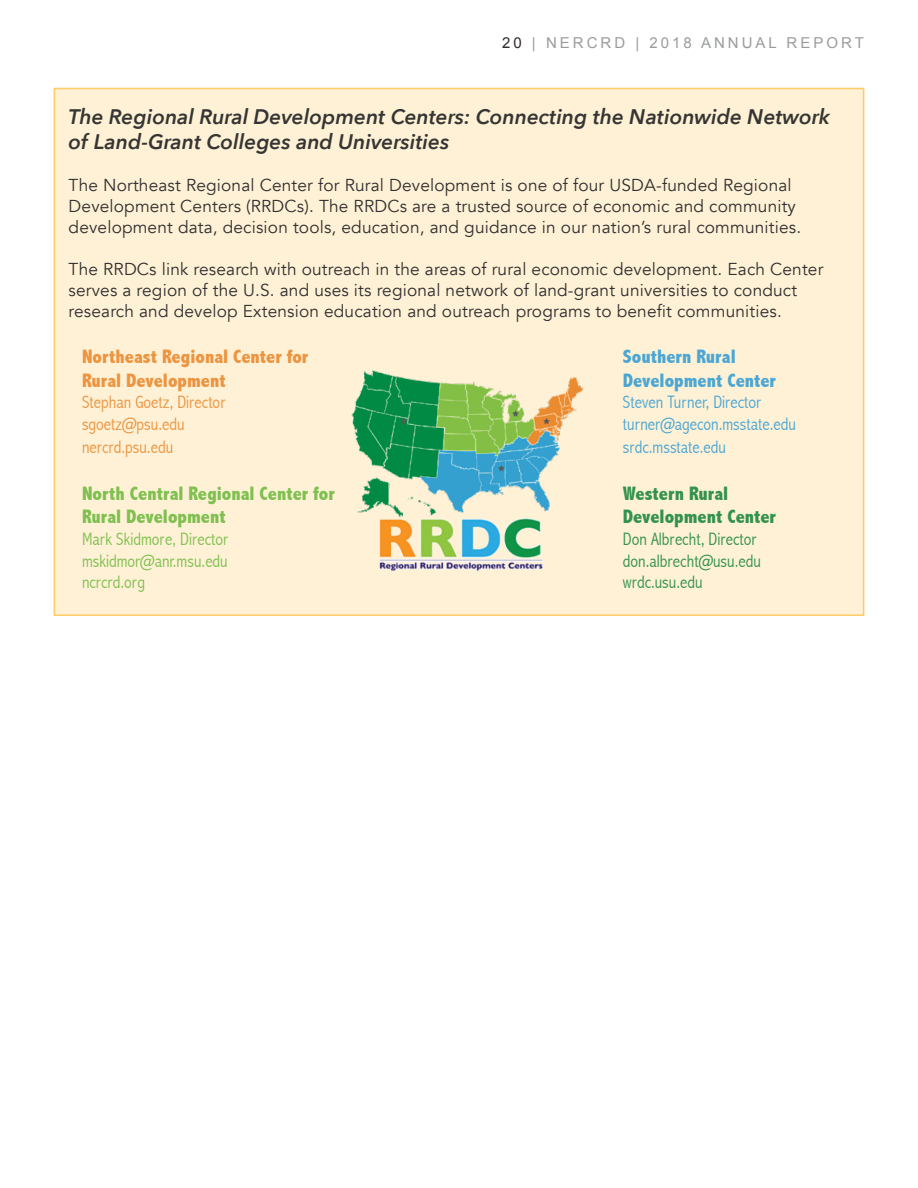
<style>
.page{position:relative;width:918px;height:1188px;background:#fff}
.page>*{position:absolute;margin:0;border:0;box-sizing:border-box;transform-origin:0 0}
.Smaller_headlines_or{font:italic 600 21px/25.2px "Avenir Next";color:#353534}
.research_themes{font:800 condensed 19.5px/23.4px "Abadi";color:#7fc051}
.research_themes-2{font:800 condensed 19.5px/23.4px "Abadi";color:#ec9440}
.research_themes-3{font:800 condensed 19.5px/23.4px "Abadi";color:#4ca6d3}
.research_themes-4{font:800 condensed 19.5px/23.4px "Abadi";color:#33924e}
.research_themes-5{font:300 condensed 18px "Abadi";color:#4ca6d3}
.research_themes-6{font:300 condensed 18px "Abadi";color:#33924e}
.research_themes-7{font:300 condensed 18px "Abadi";color:#7fc051}
.research_themes-8{font:300 condensed 18px "Abadi";color:#ec9440}
.t1{font:17.25px/21px "Avenir";letter-spacing:.01em;color:#312f30}
.t2{font:15px "Arial";letter-spacing:.2em;color:#9a9c9e}
.s1{color:#322c2e}
</style>
<div class="page">
<div style="left:54px;top:88px;width:810px;height:527px;background:#fef1d5"></div>
<img style="left:351px;top:370px;width:233px;height:132px">
<img style="left:357px;top:502px;width:193px;height:69px">
<p class="t2" style="left:502px;top:33px;width:363px"><span class="s1">20</span> | NERCRD | 2018 ANNUAL REPORT</p>
<p class="Smaller_headlines_or" style="left:69px;top:103px;width:763px">The Regional Rural Development Centers: Connecting the Nationwide Network of Land-Grant Colleges and Universities</p>
<p class="t1" style="left:69px;top:175px;width:734px">The Northeast Regional Center for Rural Development is one of four USDA-funded Regional<br>Development Centers (RRDCs). The RRDCs are a trusted source of economic and community development data, decision tools, education, and guidance in our nation’s rural communities.</p>
<p class="t1" style="left:69px;top:259px;width:756px">The RRDCs link research with outreach in the areas of rural economic development. Each Center serves a region of the U.S. and uses its regional network of land-grant universities to conduct research and develop Extension education and outreach programs to benefit communities.</p>
<p class="research_themes-2" style="left:82px;top:345px;width:228px">Northeast Regional Center for<br>Rural Development</p>
<p class="research_themes-8" style="left:82px;top:392px;width:145px">Stephan Goetz, Director</p>
<p class="research_themes-8" style="left:82px;top:413px;width:104px">sgoetz@psu.edu</p>
<p class="research_themes-8" style="left:82px;top:437px;width:93px">nercrd.psu.edu</p>
<p class="research_themes" style="left:82px;top:482px;width:254px">North Central Regional Center for<br>Rural Development</p>
<p class="research_themes-7" style="left:82px;top:528px;width:148px">Mark Skidmore, Director</p>
<p class="research_themes-7" style="left:82px;top:550px;width:147px">mskidmor@anr.msu.edu</p>
<p class="research_themes-7" style="left:82px;top:572px;width:65px">ncrcrd.org</p>
<p class="research_themes-3" style="left:623px;top:345px;width:155px">Southern Rural<br>Development Center</p>
<p class="research_themes-5" style="left:623px;top:392px;width:140px">Steven Turner, Director</p>
<p class="research_themes-5" style="left:623px;top:413px;width:175px">turner@agecon.msstate.edu</p>
<p class="research_themes-5" style="left:623px;top:437px;width:105px">srdc.msstate.edu</p>
<p class="research_themes-4" style="left:623px;top:482px;width:155px">Western Rural<br>Development Center</p>
<p class="research_themes-6" style="left:623px;top:528px;width:135px">Don Albrecht, Director</p>
<p class="research_themes-6" style="left:623px;top:550px;width:140px">don.albrecht@usu.edu</p>
<p class="research_themes-6" style="left:623px;top:572px;width:81px">wrdc.usu.edu</p>
</div>
